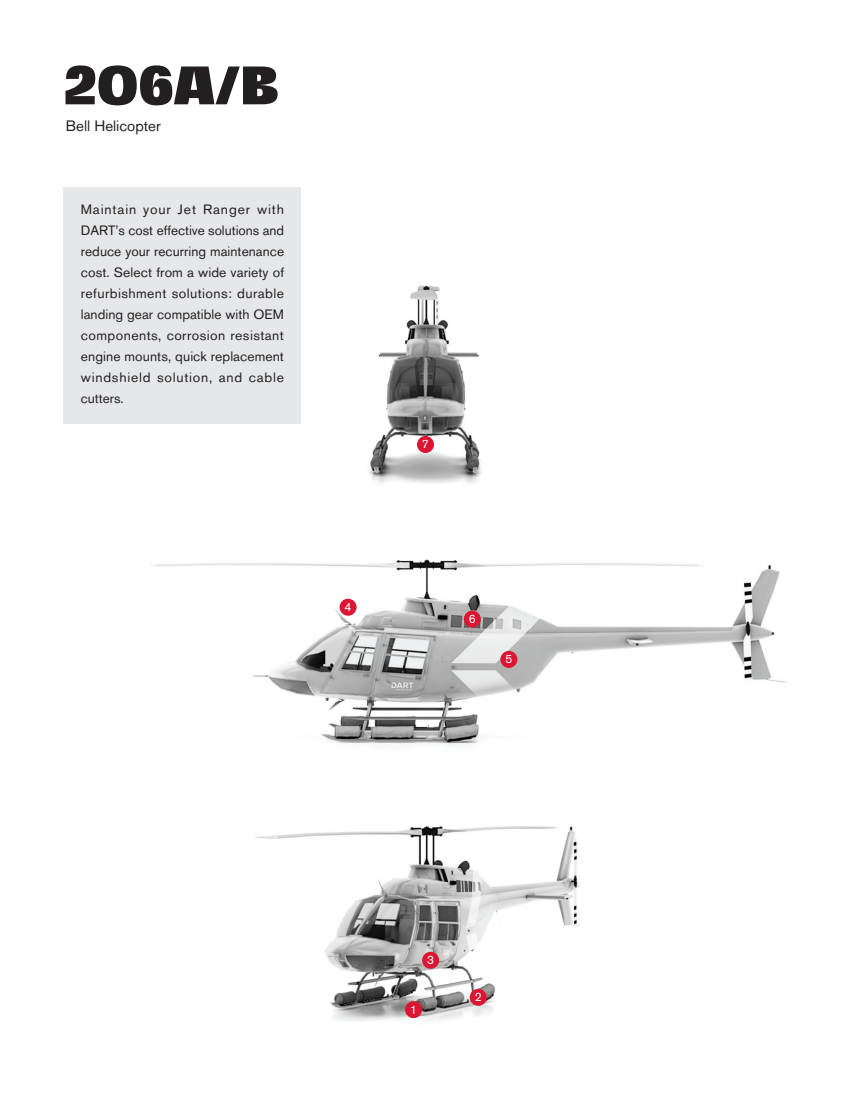
<style>
.page{position:relative;width:851px;height:1106px;background:#fff}
.page>*{position:absolute;margin:0;border:0;box-sizing:border-box;transform-origin:0 0}
.t1{font:900 54px "Fivo Sans Modern";color:#231f20}
.t2{font:15px "Akzidenz Grotesk BQ";color:#231f20}
.t3{font:13.5px/21px "Akzidenz Grotesk BQ";letter-spacing:.055em;color:#231f20;text-align:justify}
.t4{font:12px "Akzidenz Grotesk BQ";color:#fff}
</style>
<div class="page">
<img style="left:64px;top:285px;width:418px;height:199px">
<img style="left:255px;top:826px;width:325px;height:195px">
<img style="left:154px;top:559px;width:630px;height:186px">
<div style="left:64px;top:187px;width:237px;height:236px;background:#e6e7e9"></div>
<div style="left:339px;top:598px;width:17px;height:17px;background:#dc1632;border-radius:50%"></div>
<div style="left:417px;top:436px;width:17px;height:17px;background:#dc1632;border-radius:50%"></div>
<div style="left:422px;top:951px;width:17px;height:17px;background:#dc1632;border-radius:50%"></div>
<div style="left:405px;top:1001px;width:17px;height:17px;background:#dc1632;border-radius:50%"></div>
<div style="left:469px;top:988px;width:17px;height:17px;background:#dc1632;border-radius:50%"></div>
<div style="left:463px;top:610px;width:17px;height:17px;background:#dc1632;border-radius:50%"></div>
<div style="left:500px;top:651px;width:17px;height:17px;background:#dc1632;border-radius:50%"></div>
<h1 class="t1" style="left:64px;top:51px;width:217px">206A/B</h1>
<p class="t2" style="left:66px;top:117px;width:96px">Bell Helicopter</p>
<p class="t3" style="left:81px;top:198px;width:205px">Maintain your Jet Ranger with DART’s cost effective solutions and reduce your recurring maintenance cost. Select from a wide variety of refurbishment solutions: durable landing gear compatible with OEM components, corrosion resistant engine mounts, quick replacement windshield solution, and cable cutters.</p>
<p class="t4" style="left:344px;top:600px;width:8px">4</p>
<p class="t4" style="left:422px;top:437px;width:8px">7</p>
<p class="t4" style="left:468px;top:611px;width:8px">6</p>
<p class="t4" style="left:505px;top:652px;width:8px">5</p>
<p class="t4" style="left:427px;top:952px;width:8px">3</p>
<p class="t4" style="left:410px;top:1002px;width:8px">1</p>
<p class="t4" style="left:474px;top:989px;width:8px">2</p>
</div>
